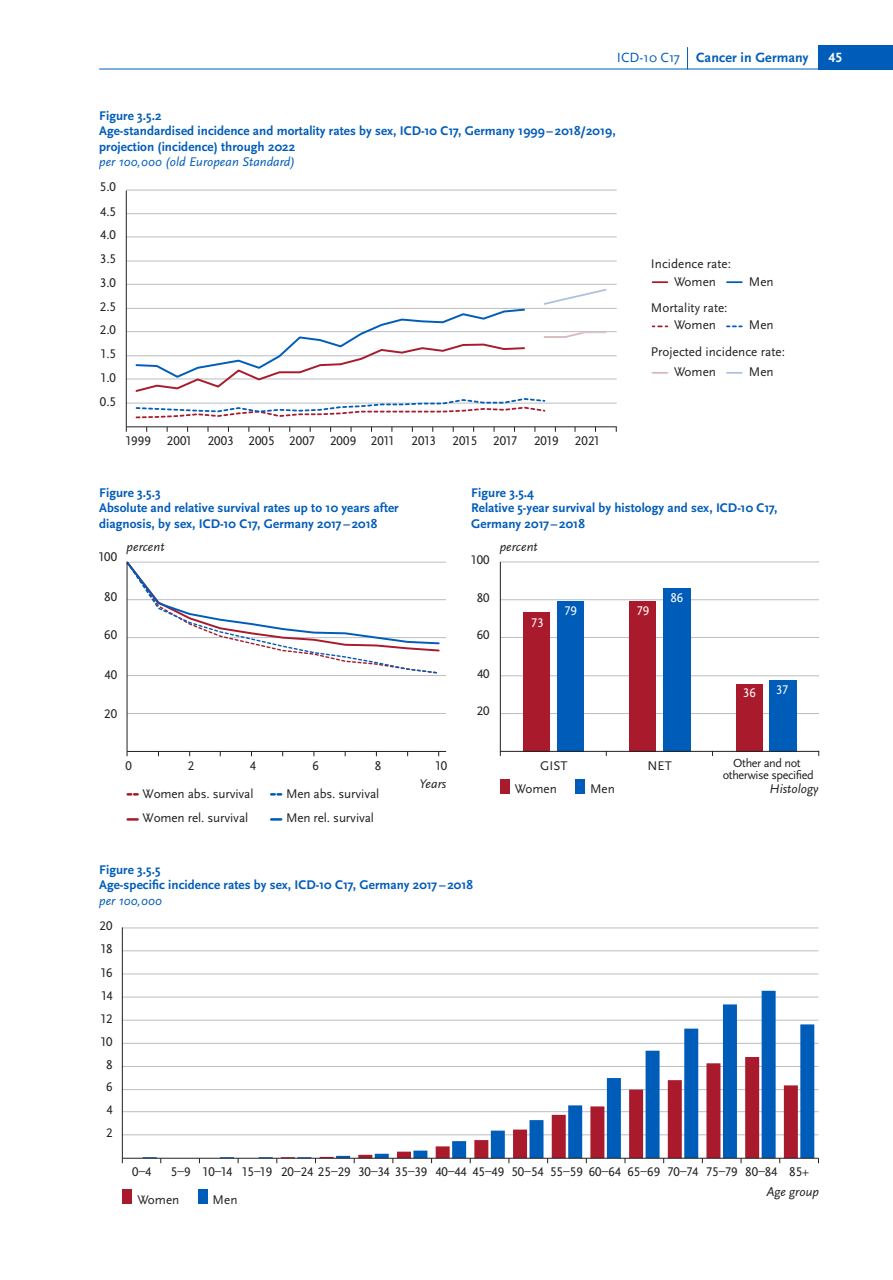
<style>
.page{position:relative;width:893px;height:1280px;background:#fff}
.page>*{position:absolute;margin:0;border:0;box-sizing:border-box;transform-origin:0 0}
.t1{font:700 14px "Scala Sans Pro";letter-spacing:.005em;color:#005cb9}
.t2{font:700 14px "Scala Sans Pro";color:#fff}
.t3{font:700 13.12px/15.4px "Scala Sans Pro";letter-spacing:.005em;color:#005cb9}
.t4{font:13.12px/24.8px "Scala Sans Pro";color:#231f20}
.t5{font:italic 13.12px "Scala Sans Pro";letter-spacing:.005em;color:#005cb9}
.t6{font:italic 13.12px/18.7px "Scala Sans Pro";color:#231f20;text-align:right}
.t7{font:13.12px "Scala Sans Pro";color:#fff}
.t8{font:12.95px "Scala Sans Pro";color:#231f20}
.t9{font:12.25px/12.2px "Scala Sans Pro";letter-spacing:-.03em;color:#231f20;text-align:center}
.s1{font-weight:400}
.s2{font-style:normal}
.s3{font-style:italic}
</style>
<div class="page">
<div style="left:819px;top:45px;width:74px;height:24px;background:#005cb9"></div>
<hr style="left:99px;top:69px;width:720px;height:1px;background:#005cb9">
<svg style="left:687px;top:47px;width:1px;height:22px"></svg>
<hr style="left:126px;top:403px;width:491px;height:1px;background:#bbbdc0">
<hr style="left:126px;top:379px;width:491px;height:1px;background:#bbbdc0">
<hr style="left:126px;top:355px;width:491px;height:1px;background:#bbbdc0">
<hr style="left:126px;top:331px;width:491px;height:1px;background:#bbbdc0">
<hr style="left:126px;top:308px;width:491px;height:1px;background:#bbbdc0">
<hr style="left:126px;top:284px;width:491px;height:1px;background:#bbbdc0">
<hr style="left:126px;top:261px;width:491px;height:1px;background:#bbbdc0">
<hr style="left:126px;top:236px;width:491px;height:1px;background:#bbbdc0">
<hr style="left:126px;top:213px;width:491px;height:1px;background:#bbbdc0">
<hr style="left:126px;top:190px;width:491px;height:1px;background:#bbbdc0">
<hr style="left:126px;top:190px;width:1px;height:237px;background:#231f20">
<hr style="left:126px;top:426px;width:491px;height:1px;background:#231f20">
<svg style="left:134px;top:289px;width:472px;height:129px"></svg>
<svg style="left:653px;top:281px;width:14px;height:2px"></svg>
<svg style="left:727px;top:281px;width:15px;height:2px"></svg>
<svg style="left:653px;top:325px;width:14px;height:2px"></svg>
<svg style="left:727px;top:325px;width:15px;height:2px"></svg>
<svg style="left:653px;top:372px;width:14px;height:2px"></svg>
<svg style="left:727px;top:372px;width:15px;height:2px"></svg>
<hr style="left:127px;top:713px;width:319px;height:1px;background:#bbbdc0">
<hr style="left:127px;top:675px;width:319px;height:1px;background:#bbbdc0">
<hr style="left:127px;top:637px;width:319px;height:1px;background:#bbbdc0">
<hr style="left:127px;top:599px;width:319px;height:1px;background:#bbbdc0">
<hr style="left:127px;top:562px;width:319px;height:1px;background:#bbbdc0">
<hr style="left:127px;top:751px;width:319px;height:1px;background:#231f20">
<svg style="left:126px;top:561px;width:315px;height:112px"></svg>
<hr style="left:127px;top:562px;width:1px;height:189px;background:#231f20">
<svg style="left:128px;top:793px;width:10px;height:3px"></svg>
<svg style="left:128px;top:818px;width:10px;height:3px"></svg>
<svg style="left:271px;top:793px;width:10px;height:3px"></svg>
<svg style="left:271px;top:818px;width:10px;height:3px"></svg>
<hr style="left:500px;top:713px;width:319px;height:1px;background:#bbbdc0">
<hr style="left:500px;top:675px;width:319px;height:1px;background:#bbbdc0">
<hr style="left:500px;top:637px;width:319px;height:1px;background:#bbbdc0">
<hr style="left:500px;top:599px;width:319px;height:1px;background:#bbbdc0">
<hr style="left:500px;top:561px;width:319px;height:1px;background:#bbbdc0">
<div style="left:736px;top:684px;width:27px;height:67px;background:#a91a2d"></div>
<div style="left:523px;top:612px;width:27px;height:139px;background:#a91a2d"></div>
<div style="left:629px;top:601px;width:27px;height:150px;background:#a91a2d"></div>
<div style="left:769px;top:680px;width:28px;height:71px;background:#005cb9"></div>
<div style="left:557px;top:601px;width:27px;height:150px;background:#005cb9"></div>
<div style="left:663px;top:588px;width:27px;height:163px;background:#005cb9"></div>
<hr style="left:500px;top:562px;width:1px;height:189px;background:#231f20">
<hr style="left:500px;top:751px;width:319px;height:1px;background:#231f20">
<div style="left:500px;top:779px;width:10px;height:14px;background:#a91a2d"></div>
<div style="left:575px;top:779px;width:10px;height:14px;background:#005cb9"></div>
<hr style="left:122px;top:1134px;width:696px;height:1px;background:#bbbdc0">
<hr style="left:122px;top:1111px;width:696px;height:1px;background:#bbbdc0">
<hr style="left:122px;top:1089px;width:696px;height:1px;background:#bbbdc0">
<hr style="left:122px;top:1066px;width:696px;height:1px;background:#bbbdc0">
<hr style="left:122px;top:1043px;width:696px;height:1px;background:#bbbdc0">
<hr style="left:122px;top:1020px;width:696px;height:1px;background:#bbbdc0">
<hr style="left:122px;top:997px;width:696px;height:1px;background:#bbbdc0">
<hr style="left:122px;top:973px;width:696px;height:1px;background:#bbbdc0">
<hr style="left:122px;top:950px;width:696px;height:1px;background:#bbbdc0">
<hr style="left:122px;top:927px;width:696px;height:1px;background:#bbbdc0">
<svg style="left:143px;top:991px;width:671px;height:167px"></svg>
<hr style="left:122px;top:927px;width:1px;height:231px;background:#231f20">
<hr style="left:122px;top:1158px;width:696px;height:1px;background:#231f20">
<div style="left:122px;top:1189px;width:10px;height:15px;background:#a91a2d"></div>
<div style="left:198px;top:1189px;width:10px;height:15px;background:#005cb9"></div>
<p class="t1" style="left:617px;top:49px;width:193px"><span class="s1">ICD-10 C17</span> Cancer in Germany</p>
<p class="t2" style="left:828px;top:49px;width:16px">45</p>
<p class="t3" style="left:99px;top:108px;width:518px">Figure 3.5.2<br>Age-standardised incidence and mortality rates by sex, ICD-10 C17, Germany 1999– 2018/2019, projection (incidence) through 2022</p>
<p class="t5" style="left:99px;top:153px;width:197px">per 100,000 (old European Standard)</p>
<p class="t4" style="left:100px;top:175px;width:18px">5.0</p>
<p class="t4" style="left:100px;top:199px;width:17px">4.5</p>
<p class="t4" style="left:100px;top:222px;width:17px">4.0</p>
<p class="t4" style="left:100px;top:247px;width:18px">3.5</p>
<p class="t4" style="left:100px;top:270px;width:18px">3.0</p>
<p class="t4" style="left:100px;top:294px;width:18px">2.5</p>
<p class="t4" style="left:100px;top:318px;width:18px">2.0</p>
<p class="t4" style="left:101px;top:342px;width:16px">1.5</p>
<p class="t4" style="left:101px;top:365px;width:16px">1.0</p>
<p class="t4" style="left:100px;top:389px;width:18px">0.5</p>
<p class="t4" style="left:126px;top:429px;width:270px">1999 2001 2003 2005 2007 2009 2011</p>
<p class="t4" style="left:412px;top:429px;width:107px">2013 2015 2017</p>
<p class="t4" style="left:534px;top:429px;width:67px">2019 2021</p>
<p class="t4" style="left:651px;top:252px;width:82px">Incidence rate:</p>
<p class="t4" style="left:674px;top:269px;width:43px">Women</p>
<p class="t4" style="left:749px;top:269px;width:26px">Men</p>
<p class="t4" style="left:651px;top:295px;width:78px">Mortality rate:</p>
<p class="t4" style="left:651px;top:339px;width:136px">Projected incidence rate:</p>
<p class="t4" style="left:674px;top:312px;width:43px">Women</p>
<p class="t4" style="left:749px;top:312px;width:26px">Men</p>
<p class="t4" style="left:674px;top:360px;width:43px">Women</p>
<p class="t4" style="left:749px;top:360px;width:26px">Men</p>
<p class="t3" style="left:99px;top:485px;width:301px">Figure 3.5.3<br>Absolute and relative survival rates up to 10 years after diagnosis, by sex, ICD-10 C17, Germany 2017 – 2018</p>
<p class="t3" style="left:471px;top:485px;width:308px">Figure 3.5.4<br>Relative 5-year survival by histology and sex, ICD-10 C17,<br>Germany 2017 – 2018</p>
<p class="t4" style="left:99px;top:545px;width:20px">100</p>
<p class="t6" style="left:127px;top:537px;width:39px">percent</p>
<p class="t8" style="left:472px;top:552px;width:20px">100</p>
<p class="t6" style="left:500px;top:537px;width:39px">percent</p>
<p class="t4" style="left:104px;top:584px;width:15px">80</p>
<p class="t8" style="left:477px;top:590px;width:15px">80</p>
<p class="t7" style="left:670px;top:590px;width:15px">86</p>
<p class="t7" style="left:565px;top:603px;width:14px">79</p>
<p class="t7" style="left:637px;top:603px;width:14px">79</p>
<p class="t7" style="left:532px;top:615px;width:13px">73</p>
<p class="t4" style="left:104px;top:623px;width:15px">60</p>
<p class="t8" style="left:477px;top:628px;width:15px">60</p>
<p class="t4" style="left:105px;top:662px;width:14px">40</p>
<p class="t8" style="left:477px;top:666px;width:14px">40</p>
<p class="t7" style="left:743px;top:685px;width:14px">36</p>
<p class="t7" style="left:776px;top:682px;width:13px">37</p>
<p class="t4" style="left:104px;top:701px;width:15px">20</p>
<p class="t8" style="left:477px;top:704px;width:15px">20</p>
<p class="t4" style="left:126px;top:753px;width:8px">0</p>
<p class="t4" style="left:188px;top:753px;width:8px">2</p>
<p class="t4" style="left:250px;top:753px;width:7px">4</p>
<p class="t4" style="left:313px;top:753px;width:8px">6</p>
<p class="t4" style="left:375px;top:753px;width:8px">8</p>
<p class="t6" style="left:419px;top:756px;width:30px"><span class="s2">10<br></span>Years</p>
<p class="t4" style="left:143px;top:781px;width:113px">Women abs. survival<br>Women rel. survival</p>
<p class="t4" style="left:286px;top:781px;width:95px">Men abs. survival<br>Men rel. survival</p>
<p class="t4" style="left:540px;top:753px;width:29px">GIST</p>
<p class="t4" style="left:648px;top:753px;width:26px">NET</p>
<p class="t9" style="left:723px;top:757px;width:93px">Other and not otherwise specified</p>
<p class="t4" style="left:515px;top:777px;width:44px">Women</p>
<p class="t4" style="left:590px;top:777px;width:26px">Men</p>
<p class="t6" style="left:769px;top:780px;width:50px">Histology</p>
<p class="t3" style="left:99px;top:862px;width:375px">Figure 3.5.5<br>Age-specific incidence rates by sex, ICD-10 C17, Germany 2017 – 2018</p>
<p class="t5" style="left:99px;top:892px;width:64px">per 100,000</p>
<p class="t4" style="left:100px;top:914px;width:15px">20</p>
<p class="t4" style="left:101px;top:937px;width:13px">18</p>
<p class="t4" style="left:101px;top:960px;width:13px">16</p>
<p class="t4" style="left:102px;top:983px;width:12px">14</p>
<p class="t4" style="left:101px;top:1006px;width:13px">12</p>
<p class="t4" style="left:101px;top:1029px;width:13px">10</p>
<p class="t4" style="left:106px;top:1052px;width:8px">8</p>
<p class="t4" style="left:106px;top:1074px;width:8px">6</p>
<p class="t4" style="left:107px;top:1097px;width:7px">4</p>
<p class="t4" style="left:106px;top:1121px;width:8px">2</p>
<p class="t4" style="left:132px;top:1160px;width:21px">0–4</p>
<p class="t4" style="left:767px;top:1162px;width:54px;line-height:19.4px;text-indent:-596px">5–9 10–14 15–19 20–24 25–29 30–34 35–39 40–44 45–49 50–54 55–59 60–64 65–69 70–74 75–79 80–84 85+<br><span class="s3">Age group</span></p>
<p class="t4" style="left:137px;top:1187px;width:44px">Women</p>
<p class="t4" style="left:213px;top:1187px;width:26px">Men</p>
</div>
